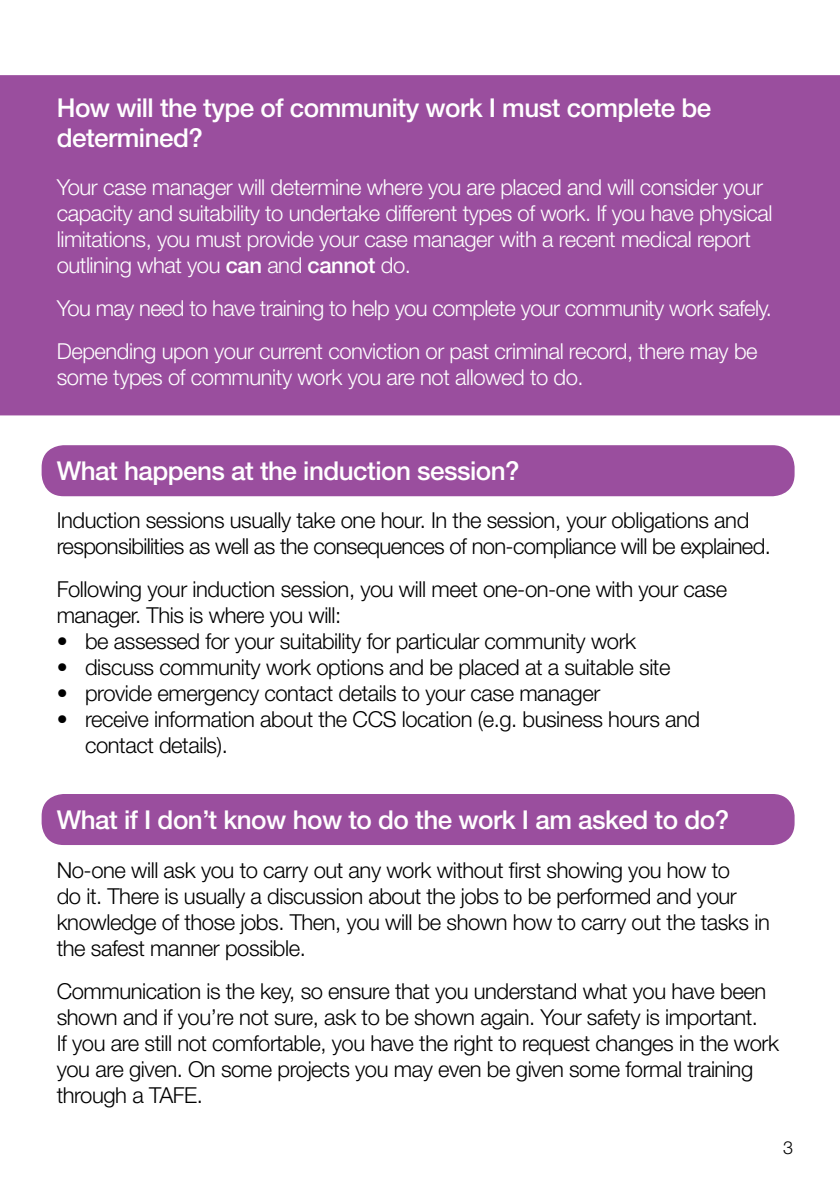
<style>
.page{position:relative;width:840px;height:1191px;background:#fff}
.page>*{position:absolute;margin:0;border:0;box-sizing:border-box;transform-origin:0 0}
.t1{font:500 26px/30px "Helvetica Neue";letter-spacing:-.02em;color:#fff}
.t2{font:300 22px/26px "Helvetica Neue";letter-spacing:-.02em;color:#000}
.t3{font:300 22px/26px "Helvetica Neue";letter-spacing:-.02em;color:#fff}
.t4{font:300 18px "Helvetica Neue";color:#000}
.s1{font-weight:500}
</style>
<div class="page">
<div style="left:42px;top:794px;width:752px;height:51px;background:#9a4e9e;border-radius:22px"></div>
<div style="left:0;top:75px;width:839px;height:340px;background:#9a4e9e"></div>
<div style="left:42px;top:445px;width:752px;height:51px;background:#9a4e9e;border-radius:22px"></div>
<p class="t1" style="left:57px;top:92px;width:655px">How will the type of community work I must complete be determined?</p>
<p class="t3" style="left:57px;top:174px;width:716px">Your case manager will determine where you are placed and will consider your capacity and suitability to undertake different types of work. If you have physical limitations, you must provide your case manager with a recent medical report outlining what you <span class="s1">can</span> and <span class="s1">cannot</span> do.</p>
<p class="t3" style="left:57px;top:287px;width:716px;line-height:43px">You may need to have training to help you complete your community work safely.<br>Depending upon your current conviction or past criminal record, there may be</p>
<p class="t3" style="left:57px;top:364px;width:528px">some types of community work you are not allowed to do.</p>
<p class="t1" style="left:57px;top:455px;width:464px">What happens at the induction session?</p>
<p class="t2" style="left:57px;top:507px;width:715px">Induction sessions usually take one hour. In the session, your obligations and responsibilities as well as the consequences of non-compliance will be explained.</p>
<p class="t2" style="left:57px;top:576px;width:671px">Following your induction session, you will meet one-on-one with your case manager. This is where you will:</p>
<p class="t2" style="left:57px;top:628px;width:580px">• be assessed for your suitability for particular community work</p>
<p class="t2" style="left:57px;top:654px;width:615px">• discuss community work options and be placed at a suitable site</p>
<p class="t2" style="left:57px;top:680px;width:545px">• provide emergency contact details to your case manager</p>
<p class="t2" style="left:85px;top:706px;width:616px;text-indent:-28px">• receive information about the CCS location (e.g. business hours and contact details).</p>
<p class="t1" style="left:57px;top:804px;width:673px">What if I don’t know how to do the work I am asked to do?</p>
<p class="t2" style="left:57px;top:856px;width:714px">No-one will ask you to carry out any work without first showing you how to<br>do it. There is usually a discussion about the jobs to be performed and your knowledge of those jobs. Then, you will be shown how to carry out the tasks in the safest manner possible.</p>
<p class="t2" style="left:57px;top:977px;width:723px">Communication is the key, so ensure that you understand what you have been shown and if you’re not sure, ask to be shown again. Your safety is important.<br>If you are still not comfortable, you have the right to request changes in the work you are given. On some projects you may even be given some formal training through a TAFE.</p>
<p class="t4" style="left:782px;top:1136px;width:12px">3</p>
</div>
